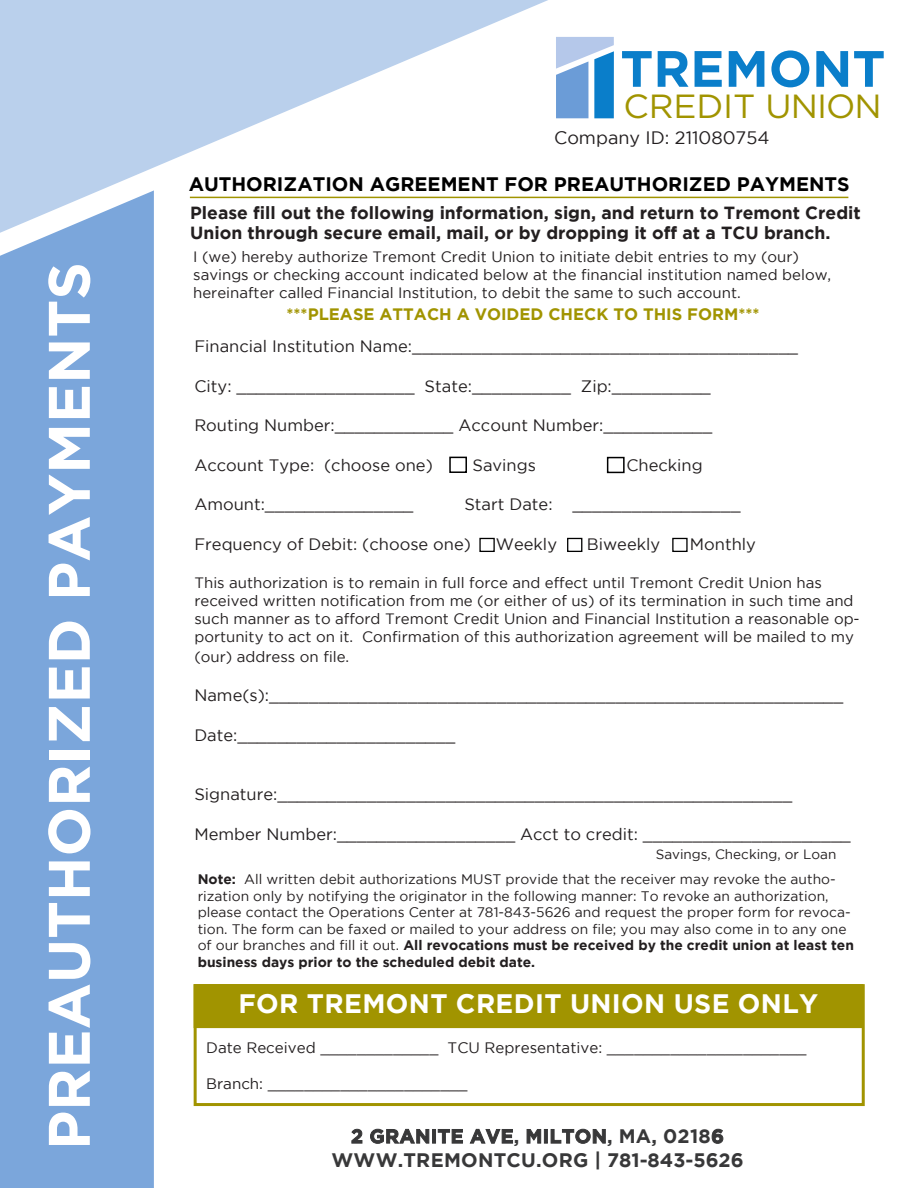
<style>
.page{position:relative;width:918px;height:1188px;background:#fff}
.page>*{position:absolute;margin:0;border:0;box-sizing:border-box;transform-origin:0 0}
.t1{font:700 58.5px "Gotham";color:#fff}
.t2{font:700 51px "Gotham";color:#0a7eca}
.t3{font:33.45px "Gotham";letter-spacing:-.005em;color:#a19400}
.t4{font:700 26.7px "Gotham";letter-spacing:.015em;color:#fff}
.t5{font:700 19.5px/23.4px "Gotham";letter-spacing:.015em;color:#383839;text-align:center}
.t6{font:700 19.5px "Gotham";color:#000}
.t7{font:18px "Gotham";color:#231f20}
.t8{font:700 17.55px/20.5px "Gotham";color:#231f20}
.t9{font:16.5px "Gotham";color:#231f20}
.t10{font:700 16.5px "Gotham";color:#a19400}
.t11{font:15.15px "Gotham";color:#231f20}
.t12{font:15px/18px "Gotham";color:#231f20}
.t13{font:13.8px/16.5px "Gotham";color:#231f20}
.t14{font:13.5px "Gotham";color:#231f20}
.s1{font-weight:700}
.s2{font-style:inherit}
</style>
<div class="page">
<div style="left:0;top:351px;width:154px;height:837px;background:#7ba6db"></div>
<svg style="left:0;top:0;width:654px;height:351px"></svg>
<svg style="left:556px;top:37px;width:58px;height:81px;background:#7aadde"></svg>
<div style="left:449px;top:457px;width:18px;height:16px;border:2px solid #000"></div>
<div style="left:194px;top:984px;width:671px;height:122px;border:3px solid #a19400"></div>
<div style="left:194px;top:984px;width:669px;height:44px;background:#a19400"></div>
<hr style="left:190px;top:197px;width:658px;height:1px;background:#a19400">
<div style="left:607px;top:457px;width:18px;height:16px;border:2px solid #000"></div>
<div style="left:479px;top:538px;width:16px;height:14px;border:1px solid #000"></div>
<div style="left:567px;top:538px;width:15px;height:14px;border:1px solid #000"></div>
<div style="left:672px;top:538px;width:16px;height:14px;border:1px solid #000"></div>
<p class="t1" style="left:35px;top:1150px;width:889px;rotate:-90deg">PREAUTHORIZED PAYMENTS</p>
<p class="t2" style="left:620px;top:38px;width:267px">TREMONT</p>
<p class="t3" style="left:623px;top:85px;width:260px">CREDIT UNION</p>
<p class="t7" style="left:554px;top:128px;width:217px">Company ID: 211080754</p>
<p class="t6" style="left:189px;top:172px;width:663px">AUTHORIZATION AGREEMENT FOR PREAUTHORIZED PAYMENTS</p>
<p class="t8" style="left:190px;top:202px;width:672px">Please fill out the following information, sign, and return to Tremont Credit<br>Union through secure email, mail, or by dropping it off at a TCU branch.</p>
<p class="t12" style="left:193px;top:247px;width:640px">I (we) hereby authorize Tremont Credit Union to initiate debit entries to my (our) savings or checking account indicated below at the financial institution named below, hereinafter called Financial Institution, to debit the same to such account.</p>
<p class="t10" style="left:286px;top:305px;width:475px">***PLEASE ATTACH A VOIDED CHECK TO THIS FORM***</p>
<p class="t9" style="left:194px;top:337px;width:605px">Financial Institution Name:_______________________________________</p>
<p class="t9" style="left:194px;top:377px;width:518px">City: __________________ State:__________ Zip:__________</p>
<p class="t9" style="left:194px;top:416px;width:519px">Routing Number:____________ Account Number:___________</p>
<p class="t9" style="left:194px;top:456px;width:240px">Account Type: (choose one)</p>
<p class="t9" style="left:473px;top:456px;width:65px">Savings</p>
<p class="t9" style="left:626px;top:456px;width:78px">Checking</p>
<p class="t9" style="left:194px;top:495px;width:221px">Amount:_______________</p>
<p class="t9" style="left:464px;top:495px;width:278px">Start Date: _________________</p>
<p class="t9" style="left:194px;top:535px;width:278px">Frequency of Debit: (choose one)</p>
<p class="t9" style="left:496px;top:535px;width:63px">Weekly</p>
<p class="t9" style="left:587px;top:535px;width:75px">Biweekly</p>
<p class="t9" style="left:690px;top:535px;width:68px">Monthly</p>
<p class="t12" style="left:194px;top:573px;width:667px">This authorization is to remain in full force and effect until Tremont Credit Union has received written notification from me (or either of us) of its termination in such time and such manner as to afford Tremont Credit Union and Financial Institution a reasonable op&shy;portunity to act on it. Confirmation of this authorization agreement will be mailed to my</p>
<p class="t12" style="left:194px;top:647px;width:156px">(our) address on file.</p>
<p class="t9" style="left:194px;top:686px;width:650px">Name(s):__________________________________________________________</p>
<p class="t9" style="left:194px;top:726px;width:262px">Date:______________________</p>
<p class="t9" style="left:194px;top:785px;width:599px">Signature:____________________________________________________</p>
<p class="t9" style="left:194px;top:825px;width:658px">Member Number:__________________ Acct to credit: _____________________</p>
<p class="t14" style="left:656px;top:846px;width:182px">Savings, Checking, or Loan</p>
<p class="t13" style="left:198px;top:871px;width:658px"><span class="s1">Note:</span> All written debit authorizations MUST provide that the receiver may revoke the autho&shy;rization only by notifying the originator in the following manner: To revoke an authorization, please contact the Operations Center at 781-843-5626 and request the proper form for revoca&shy;tion. The form can be faxed or mailed to your address on file; you may also come in to any one of our branches and fill it out. <span class="s1">All revocations must be received by the credit union at least ten business days prior to the scheduled debit date.</span></p>
<p class="t4" style="left:239px;top:988px;width:581px">FOR TREMONT CREDIT UNION USE ONLY</p>
<p class="t11" style="left:206px;top:1039px;width:602px">Date Received _____________ TCU Representative: ______________________</p>
<p class="t11" style="left:206px;top:1076px;width:263px">Branch: ______________________</p>
<p class="t5" style="left:331px;top:1124px;width:414px"><span class="s2">2 GRANITE AVE</span>, <span class="s2">MILTON</span>, MA, 0218<span class="s2">6<br></span>WWW.TREMONTCU.ORG | 781-843-5626</p>
</div>
